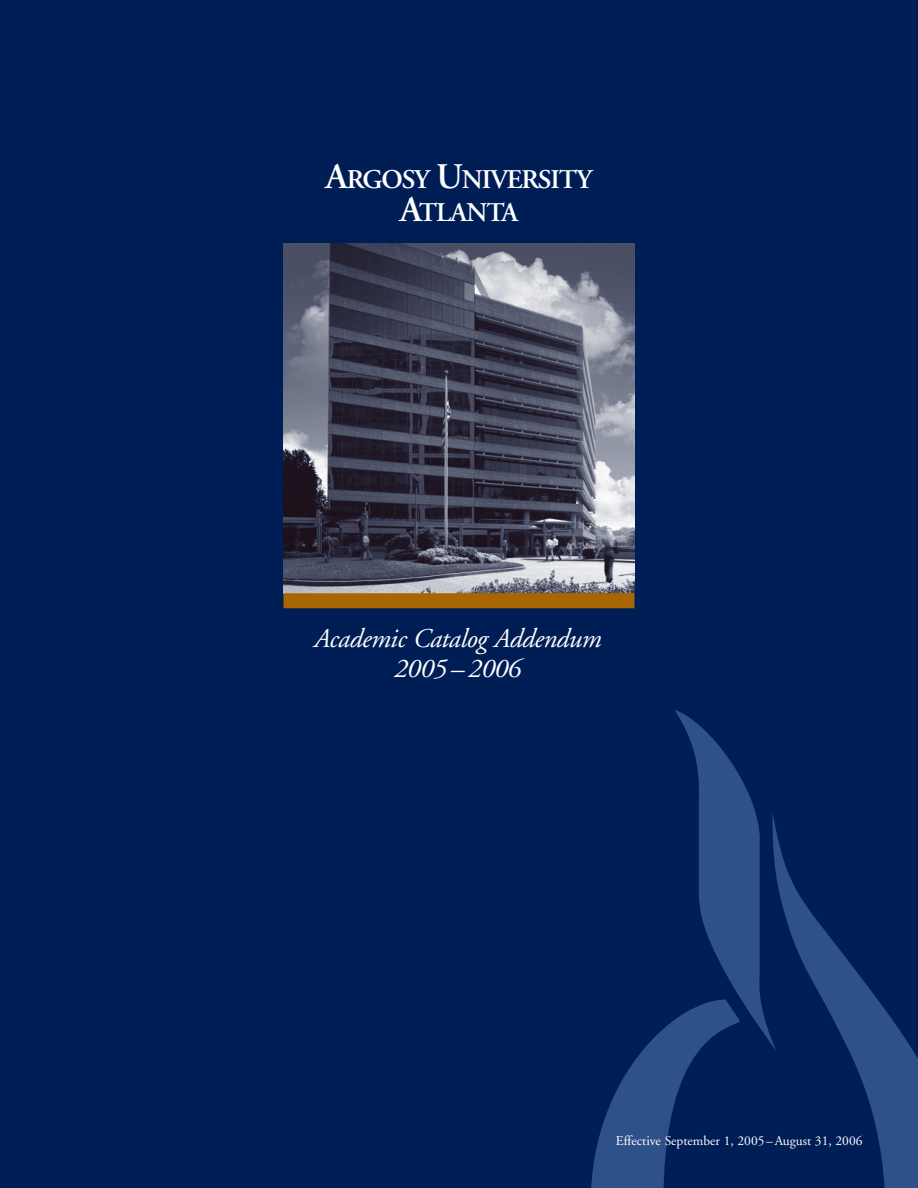
<style>
.page{position:relative;width:918px;height:1188px;background:#001e56}
.page>*{position:absolute;margin:0;border:0;box-sizing:border-box;transform-origin:0 0}
.t1{font:italic 27px/30px "Adobe Garamond";letter-spacing:-.015em;color:#fff;text-align:center}
.t2{font:600 27px/33px "Adobe Garamond";letter-spacing:-.04em;color:#fff;text-align:center}
.t3{font:13.5px "Adobe Garamond";color:#fff}
.s1{font-size:36px}
</style>
<div class="page">
<svg style="left:675px;top:710px;width:80px;height:102px"></svg>
<svg style="left:591px;top:812px;width:327px;height:376px"></svg>
<img style="left:284px;top:243px;width:350px;height:350px">
<div style="left:284px;top:593px;width:350px;height:15px;background:#a96600"></div>
<h1 class="t2" style="left:325px;top:165px;width:269px"><span class="s1">A</span>RGOSY <span class="s1">U</span>NIVERSITY<br><span class="s1">A</span>TLANTA</h1>
<h1 class="t1" style="left:314px;top:626px;width:289px">Academic Catalog Addendum<br>2005 – 2006</h1>
<p class="t3" style="left:616px;top:1135px;width:248px">Effective September 1, 2005 – August 31, 2006</p>
</div>
